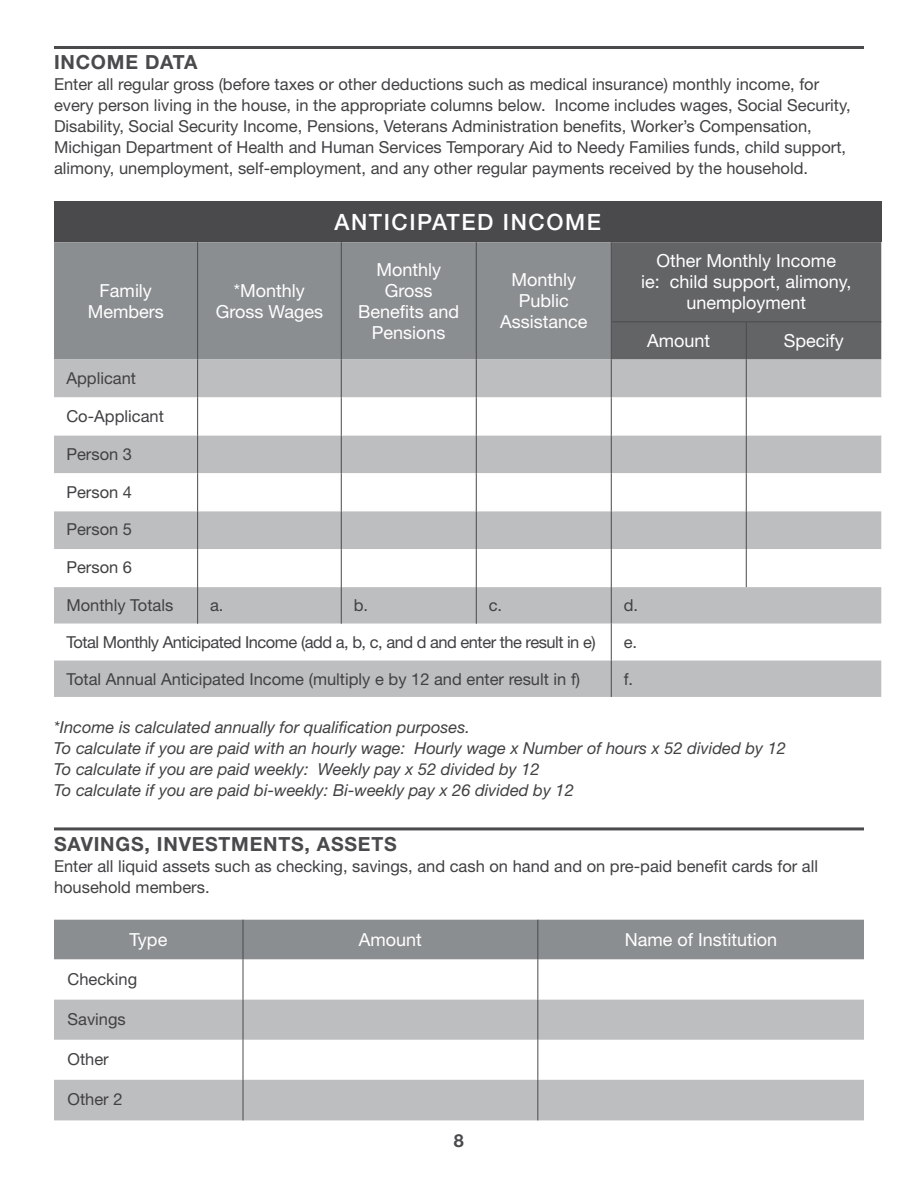
<style>
.page{position:relative;width:918px;height:1188px;background:#fff}
.page>*{position:absolute;margin:0;border:0;box-sizing:border-box;transform-origin:0 0}
.t1{font:500 22.5px "Helvetica Neue LT Std";letter-spacing:.07em;color:#fff}
.t2{font:700 19.5px "Helvetica Neue LT Std";letter-spacing:.04em;color:#4a4a4d}
.t3{font:18px/21px "Helvetica Neue LT Std";color:#fff;text-align:center}
.t4{font:700 18px "Helvetica Neue LT Std";color:#4a4a4d}
.t5{font:16.5px/21px "Helvetica Neue LT Std";color:#414042}
.t6{font:italic 16.5px/21px "Helvetica Neue LT Std";color:#414042}
.t7{font:16.5px "Helvetica Neue LT Std";letter-spacing:-.03em;color:#414042}
</style>
<div class="page">
<hr style="left:54px;top:46px;width:810px;height:3px;background:#4a4a4d">
<hr style="left:54px;top:827px;width:810px;height:3px;background:#4a4a4d">
<div style="left:54px;top:201px;width:827px;height:41px;background:#4a4a4d"></div>
<div style="left:54px;top:242px;width:557px;height:118px;background:#8b8e90"></div>
<div style="left:612px;top:242px;width:269px;height:118px;background:#636466"></div>
<div style="left:54px;top:360px;width:827px;height:337px;background:#bcbec0"></div>
<svg style="left:54px;top:397px;width:827px;height:263px"></svg>
<hr style="left:197px;top:242px;width:1px;height:80px;background:#4a4a4d">
<hr style="left:197px;top:322px;width:1px;height:38px;background:#4a4a4d">
<hr style="left:341px;top:242px;width:1px;height:80px;background:#4a4a4d">
<hr style="left:476px;top:242px;width:1px;height:80px;background:#4a4a4d">
<hr style="left:341px;top:322px;width:1px;height:38px;background:#4a4a4d">
<hr style="left:476px;top:322px;width:1px;height:38px;background:#4a4a4d">
<hr style="left:611px;top:242px;width:1px;height:79px;background:#4a4a4d">
<hr style="left:611px;top:322px;width:1px;height:38px;background:#4a4a4d">
<hr style="left:611px;top:321px;width:135px;height:1px;background:#4a4a4d">
<hr style="left:746px;top:322px;width:1px;height:38px;background:#4a4a4d">
<hr style="left:746px;top:321px;width:135px;height:1px;background:#4a4a4d">
<hr style="left:197px;top:360px;width:1px;height:37px;background:#4a4a4d">
<hr style="left:341px;top:360px;width:1px;height:37px;background:#4a4a4d">
<hr style="left:476px;top:360px;width:1px;height:37px;background:#4a4a4d">
<hr style="left:611px;top:360px;width:1px;height:37px;background:#4a4a4d">
<hr style="left:746px;top:360px;width:1px;height:37px;background:#4a4a4d">
<hr style="left:197px;top:397px;width:1px;height:38px;background:#4a4a4d">
<hr style="left:341px;top:397px;width:1px;height:38px;background:#4a4a4d">
<hr style="left:476px;top:397px;width:1px;height:38px;background:#4a4a4d">
<hr style="left:611px;top:397px;width:1px;height:38px;background:#4a4a4d">
<hr style="left:746px;top:397px;width:1px;height:38px;background:#4a4a4d">
<hr style="left:197px;top:435px;width:1px;height:38px;background:#4a4a4d">
<hr style="left:341px;top:435px;width:1px;height:38px;background:#4a4a4d">
<hr style="left:476px;top:435px;width:1px;height:38px;background:#4a4a4d">
<hr style="left:611px;top:435px;width:1px;height:38px;background:#4a4a4d">
<hr style="left:746px;top:435px;width:1px;height:38px;background:#4a4a4d">
<hr style="left:197px;top:473px;width:1px;height:38px;background:#4a4a4d">
<hr style="left:341px;top:473px;width:1px;height:38px;background:#4a4a4d">
<hr style="left:476px;top:473px;width:1px;height:38px;background:#4a4a4d">
<hr style="left:611px;top:473px;width:1px;height:38px;background:#4a4a4d">
<hr style="left:746px;top:473px;width:1px;height:38px;background:#4a4a4d">
<hr style="left:197px;top:511px;width:1px;height:38px;background:#4a4a4d">
<hr style="left:341px;top:511px;width:1px;height:38px;background:#4a4a4d">
<hr style="left:476px;top:511px;width:1px;height:38px;background:#4a4a4d">
<hr style="left:611px;top:511px;width:1px;height:38px;background:#4a4a4d">
<hr style="left:746px;top:511px;width:1px;height:38px;background:#4a4a4d">
<hr style="left:197px;top:549px;width:1px;height:38px;background:#4a4a4d">
<hr style="left:341px;top:549px;width:1px;height:38px;background:#4a4a4d">
<hr style="left:476px;top:549px;width:1px;height:38px;background:#4a4a4d">
<hr style="left:611px;top:549px;width:1px;height:38px;background:#4a4a4d">
<hr style="left:746px;top:549px;width:1px;height:38px;background:#4a4a4d">
<hr style="left:197px;top:587px;width:1px;height:37px;background:#4a4a4d">
<hr style="left:341px;top:587px;width:1px;height:37px;background:#4a4a4d">
<hr style="left:476px;top:587px;width:1px;height:37px;background:#4a4a4d">
<hr style="left:611px;top:587px;width:1px;height:37px;background:#4a4a4d">
<hr style="left:611px;top:624px;width:1px;height:36px;background:#4a4a4d">
<hr style="left:611px;top:660px;width:1px;height:37px;background:#4a4a4d">
<div style="left:54px;top:920px;width:810px;height:40px;background:#8b8e90"></div>
<svg style="left:54px;top:960px;width:810px;height:40px"></svg>
<svg style="left:54px;top:1000px;width:810px;height:120px;fill:#bcbec0"></svg>
<hr style="left:243px;top:920px;width:1px;height:40px;background:#4a4a4d">
<hr style="left:537px;top:920px;width:1px;height:40px;background:#4a4a4d">
<hr style="left:243px;top:960px;width:1px;height:40px;background:#4a4a4d">
<hr style="left:537px;top:960px;width:1px;height:40px;background:#4a4a4d">
<hr style="left:243px;top:1000px;width:1px;height:40px;background:#4a4a4d">
<hr style="left:537px;top:1000px;width:1px;height:40px;background:#4a4a4d">
<hr style="left:243px;top:1040px;width:1px;height:40px;background:#4a4a4d">
<hr style="left:537px;top:1040px;width:1px;height:40px;background:#4a4a4d">
<hr style="left:243px;top:1080px;width:1px;height:40px;background:#4a4a4d">
<hr style="left:537px;top:1080px;width:1px;height:40px;background:#4a4a4d">
<p class="t2" style="left:54px;top:50px;width:145px">INCOME DATA</p>
<p class="t5" style="left:54px;top:74px;width:798px">Enter all regular gross (before taxes or other deductions such as medical insurance) monthly income, for every person living in the house, in the appropriate columns below. Income includes wages, Social Security, Disability, Social Security Income, Pensions, Veterans Administration benefits, Worker’s Compensation, Michigan Department of Health and Human Services Temporary Aid to Needy Families funds, child support, alimony, unemployment, self-employment, and any other regular payments received by the household.</p>
<h1 class="t1" style="left:334px;top:208px;width:268px">ANTICIPATED INCOME</h1>
<p class="t3" style="left:88px;top:280px;width:78px">Family<br>Members</p>
<p class="t3" style="left:216px;top:280px;width:109px">*Monthly<br>Gross Wages</p>
<p class="t3" style="left:358px;top:259px;width:103px">Monthly<br>Gross<br>Benefits and<br>Pensions</p>
<p class="t3" style="left:500px;top:269px;width:89px">Monthly<br>Public<br>Assistance</p>
<p class="t3" style="left:641px;top:250px;width:212px">Other Monthly Income<br>ie: child support, alimony, unemployment</p>
<p class="t3" style="left:647px;top:330px;width:65px">Amount</p>
<p class="t3" style="left:784px;top:330px;width:61px">Specify</p>
<p class="t5" style="left:66px;top:367px;width:71px">Applicant</p>
<p class="t5" style="left:66px;top:405px;width:99px">Co-Applicant</p>
<p class="t5" style="left:66px;top:443px;width:67px">Person 3</p>
<p class="t5" style="left:66px;top:481px;width:67px">Person 4</p>
<p class="t5" style="left:66px;top:519px;width:67px">Person 5</p>
<p class="t5" style="left:66px;top:557px;width:67px">Person 6</p>
<p class="t5" style="left:66px;top:595px;width:108px">Monthly Totals</p>
<p class="t5" style="left:210px;top:595px;width:15px">a.</p>
<p class="t5" style="left:354px;top:595px;width:16px">b.</p>
<p class="t5" style="left:489px;top:595px;width:15px">c.</p>
<p class="t5" style="left:624px;top:595px;width:16px">d.</p>
<p class="t7" style="left:66px;top:632px;width:531px">Total Monthly Anticipated Income (add a, b, c, and d and enter the result in e)</p>
<p class="t5" style="left:624px;top:631px;width:15px">e.</p>
<p class="t5" style="left:66px;top:668px;width:515px">Total Annual Anticipated Income (multiply e by 12 and enter result in f)</p>
<p class="t5" style="left:624px;top:668px;width:11px">f.</p>
<p class="t6" style="left:54px;top:716px;width:734px">*Income is calculated annually for qualification purposes.<br>To calculate if you are paid with an hourly wage: Hourly wage x Number of hours x 52 divided by 12<br>To calculate if you are paid weekly: Weekly pay x 52 divided by 12<br>To calculate if you are paid bi-weekly: Bi-weekly pay x 26 divided by 12</p>
<p class="t2" style="left:54px;top:832px;width:344px">SAVINGS, INVESTMENTS, ASSETS</p>
<p class="t5" style="left:54px;top:855px;width:766px">Enter all liquid assets such as checking, savings, and cash on hand and on pre-paid benefit cards for all household members.</p>
<p class="t3" style="left:130px;top:929px;width:39px">Type</p>
<p class="t3" style="left:359px;top:929px;width:65px">Amount</p>
<p class="t3" style="left:625px;top:929px;width:154px">Name of Institution</p>
<p class="t5" style="left:68px;top:968px;width:71px">Checking</p>
<p class="t5" style="left:68px;top:1008px;width:60px">Savings</p>
<p class="t5" style="left:68px;top:1048px;width:43px">Other</p>
<p class="t5" style="left:68px;top:1088px;width:57px">Other 2</p>
<p class="t4" style="left:454px;top:1129px;width:12px">8</p>
</div>
